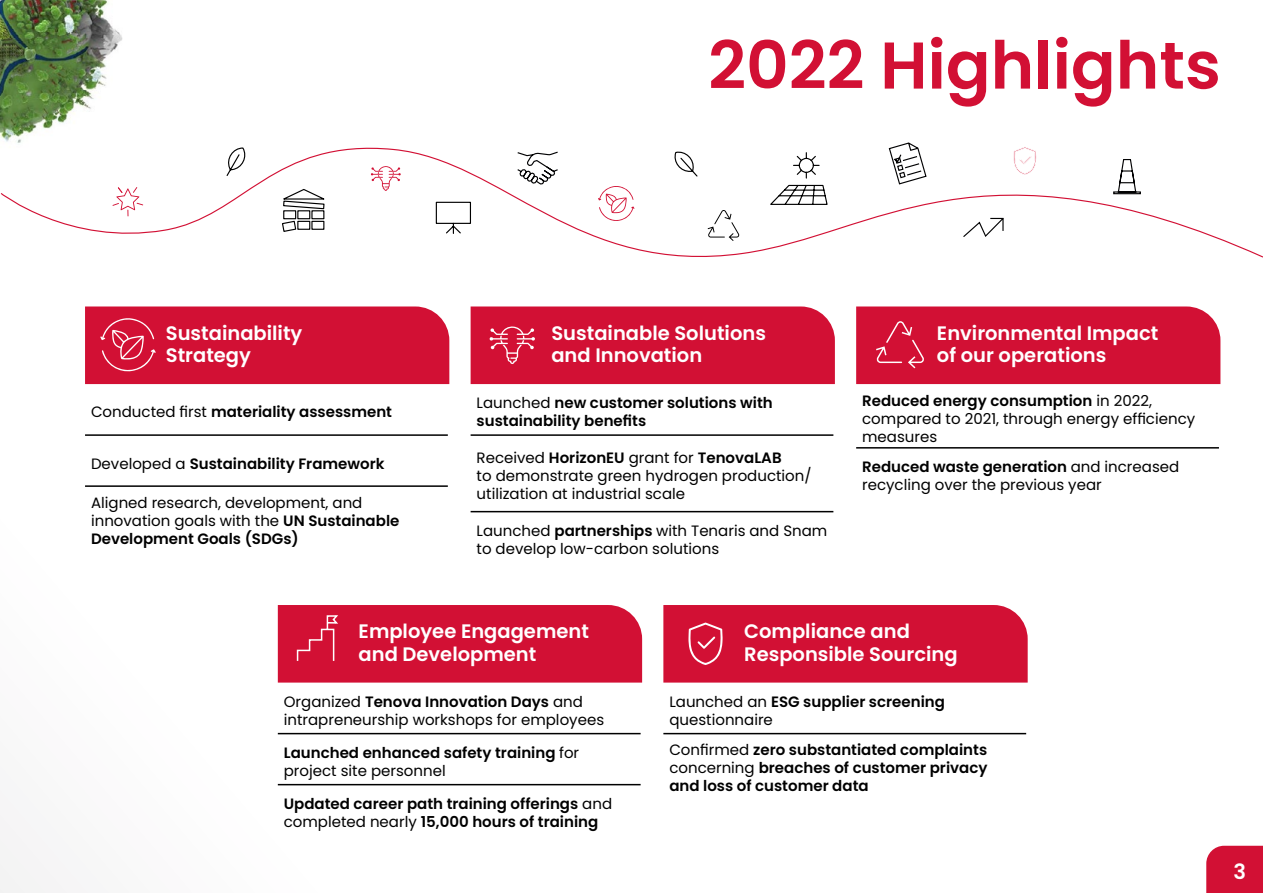
<style>
.page{position:relative;width:1263px;height:893px;background:#fff}
.page>*{position:absolute;margin:0;border:0;box-sizing:border-box;transform-origin:0 0}
.t1{font:600 66px "Poppins";color:#d21034}
.t2{font:600 21px "Poppins";color:#fff}
.t3{font:600 19.5px/22.5px "Poppins";color:#fff}
.t4{font:15px/18px "Poppins";color:#000}
.t5{font:600 15px/18px "Poppins";color:#000}
.s1{font-weight:400}
.s2{font-weight:600}
</style>
<div class="page">
<img style="left:0;top:0;width:123px;height:130px">
<svg style="left:0;top:130px;width:1263px;height:128px"></svg>
<svg style="left:598px;top:186px;width:36px;height:36px"></svg>
<svg style="left:371px;top:166px;width:30px;height:25px"></svg>
<svg style="left:1013px;top:143px;width:23px;height:32px"></svg>
<svg style="left:112px;top:187px;width:31px;height:29px"></svg>
<svg style="left:768px;top:152px;width:60px;height:54px"></svg>
<svg style="left:708px;top:210px;width:31px;height:31px"></svg>
<svg style="left:673px;top:150px;width:26px;height:28px"></svg>
<svg style="left:224px;top:147px;width:24px;height:30px"></svg>
<svg style="left:279px;top:188px;width:46px;height:45px"></svg>
<svg style="left:435px;top:201px;width:37px;height:34px"></svg>
<svg style="left:516px;top:151px;width:43px;height:35px"></svg>
<svg style="left:888px;top:142px;width:39px;height:43px"></svg>
<svg style="left:962px;top:217px;width:43px;height:21px"></svg>
<svg style="left:1112px;top:158px;width:29px;height:37px"></svg>
<div style="left:471px;top:306px;width:364px;height:78px;background:#d21034"></div>
<div style="left:85px;top:306px;width:364px;height:78px;background:#d21034"></div>
<div style="left:663px;top:605px;width:365px;height:78px;background:#d21034"></div>
<div style="left:856px;top:306px;width:364px;height:78px;background:#d21034"></div>
<hr style="left:85px;top:434px;width:363px;height:2px;background:#000">
<hr style="left:85px;top:485px;width:363px;height:2px;background:#000">
<hr style="left:471px;top:434px;width:362px;height:2px;background:#000">
<hr style="left:471px;top:511px;width:362px;height:1px;background:#000">
<hr style="left:278px;top:733px;width:363px;height:1px;background:#000">
<hr style="left:278px;top:784px;width:363px;height:1px;background:#000">
<hr style="left:663px;top:733px;width:363px;height:1px;background:#000">
<hr style="left:856px;top:447px;width:363px;height:2px;background:#000">
<div style="left:278px;top:605px;width:364px;height:78px;background:#d21034"></div>
<div style="left:1206px;top:846px;width:57px;height:47px;background:#d21034"></div>
<h1 class="t1" style="left:708px;top:27px;width:514px">2022 Highlights</h1>
<h3 class="t3" style="left:166px;top:322px;width:138px">Sustainability<br>Strategy</h3>
<p class="t5" style="left:91px;top:403px;width:302px"><span class="s1">Conducted first</span> materiality assessment</p>
<p class="t5" style="left:91px;top:454px;width:295px"><span class="s1">Developed a</span> Sustainability Framework</p>
<p class="t4" style="left:91px;top:494px;width:310px">Aligned research, development, and innovation goals with the <span class="s2">UN Sustainable<br>Development Goals (SDGs)</span></p>
<h3 class="t3" style="left:551px;top:322px;width:216px">Sustainable Solutions and Innovation</h3>
<p class="t5" style="left:477px;top:394px;width:298px"><span class="s1">Launched</span> new customer solutions with sustainability benefits</p>
<p class="t4" style="left:477px;top:449px;width:336px">Received <span class="s2">HorizonEU</span> grant for <span class="s2">TenovaLAB<br></span>to demonstrate green hydrogen production/ utilization at industrial scale</p>
<p class="t4" style="left:477px;top:522px;width:352px">Launched <span class="s2">partnerships</span> with Tenaris and Snam to develop low-carbon solutions</p>
<h3 class="t3" style="left:937px;top:322px;width:223px">Environmental Impact of our operations</h3>
<p class="t4" style="left:862px;top:392px;width:335px"><span class="s2">Reduced energy consumption</span> in 2022, compared to 2021, through energy efficiency measures</p>
<p class="t4" style="left:862px;top:458px;width:319px"><span class="s2">Reduced waste generation</span> and increased recycling over the previous year</p>
<h3 class="t3" style="left:359px;top:620px;width:232px">Employee Engagement and Development</h3>
<p class="t4" style="left:284px;top:693px;width:322px">Organized <span class="s2">Tenova Innovation Days</span> and intrapreneurship workshops for employees</p>
<p class="t5" style="left:284px;top:744px;width:297px">Launched enhanced safety training <span class="s1">for project site personnel</span></p>
<p class="t5" style="left:284px;top:795px;width:330px">Updated career path training offerings <span class="s1">and completed nearly</span> 15,000 hours of training</p>
<h3 class="t3" style="left:744px;top:620px;width:215px">Compliance and<br>Responsible Sourcing</h3>
<p class="t4" style="left:669px;top:693px;width:277px">Launched an <span class="s2">ESG supplier screening </span>questionnaire</p>
<p class="t5" style="left:669px;top:741px;width:320px;text-align:justify"><span class="s1">Confirmed</span> zero substantiated complaints <span class="s1">concerning</span> breaches of customer privacy and loss of customer data</p>
<h2 class="t2" style="left:1233px;top:860px;width:14px">3</h2>
</div>
